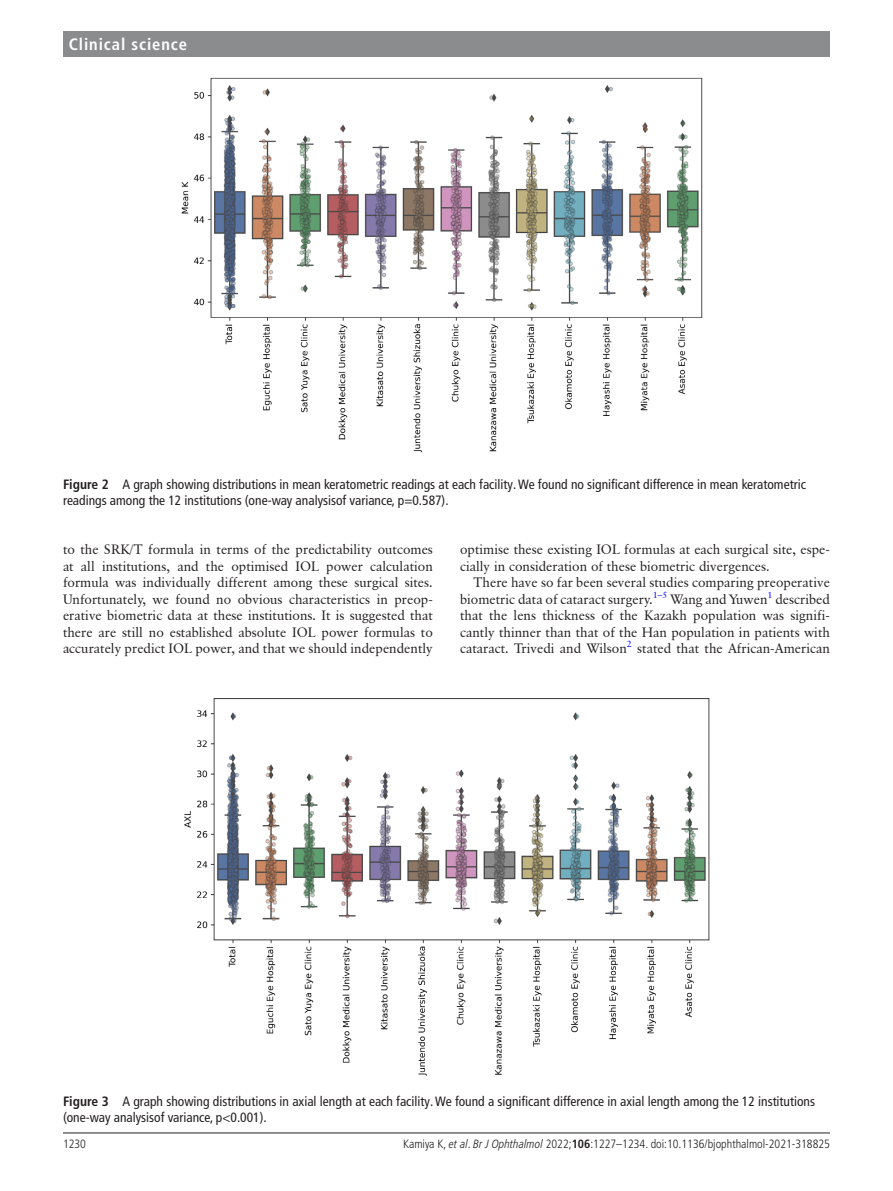
<style>
.page{position:relative;width:893px;height:1191px;background:#fff}
.page>*{position:absolute;margin:0;border:0;box-sizing:border-box;transform-origin:0 0}
.t1{font:700 condensed 16.5px "Frutiger LT Pro";letter-spacing:.055em;color:#fff}
.t2{font:13.5px/16.5px "Classical Garamond BT";color:#231f20;text-align:justify}
.t3{font:condensed 13.5px/16.5px "Frutiger LT Pro";color:#231f20}
.t4{font:300 condensed 12px "Frutiger LT Pro";color:#231f20}
.t5{font:9px "Classical Garamond BT";color:#00f}
.s1{font-weight:700}
.s2{font-style:italic}
</style>
<div class="page">
<hr style="left:63px;top:1132px;width:767px;height:1px;background:#231f20">
<div style="left:63px;top:31px;width:767px;height:25px;background:#8a8c8e"></div>
<img style="left:181px;top:77px;width:522px;height:376px">
<img style="left:184px;top:698px;width:526px;height:378px">
<p class="t1" style="left:69px;top:34px;width:120px">Clinical science</p>
<p class="t3" style="left:63px;top:476px;width:744px"><span class="s1">Figure 2</span> A graph showing distributions in mean keratometric readings at each facility. We found no significant difference in mean keratometric readings among the 12 institutions (one-way analysisof variance, p=0.587).</p>
<p class="t2" style="left:63px;top:541px;width:371px">to the SRK/T formula in terms of the predictability outcomes at all institutions, and the optimised IOL power calculation formula was individually different among these surgical sites.<br>Unfortunately, we found no obvious characteristics in preop&shy;erative biometric data at these institutions. It is suggested that there are still no established absolute IOL power formulas to accurately predict IOL power, and that we should independently</p>
<p class="t2" style="left:460px;top:541px;width:371px">optimise these existing IOL formulas at each surgical site, espe&shy;cially in consideration of these biometric divergences.</p>
<p class="t2" style="left:460px;top:574px;width:371px;text-indent:14px">There have so far been several studies comparing preoperative biometric data of cataract surgery.<sup>1–5</sup> Wang and Yuwen</p>
<p class="t5" style="left:767px;top:589px;width:6px">1</p>
<p class="t2" style="left:460px;top:590px;width:371px;text-indent:315px">described that the lens thickness of the Kazakh population was signifi&shy;cantly thinner than that of the Han population in patients with cataract. Trivedi and Wilson<sup>2</sup> stated that the African-American</p>
<p class="t3" style="left:63px;top:1092px;width:754px"><span class="s1">Figure 3</span> A graph showing distributions in axial length at each facility. We found a significant difference in axial length among the 12 institutions (one-way analysisof variance, p&lt;0.001).</p>
<p class="t4" style="left:63px;top:1136px;width:25px">1230</p>
<p class="t4" style="left:403px;top:1136px;width:428px">Kamiya K, <span class="s2">et al</span>. <span class="s2">Br J Ophthalmol</span> 2022;<span class="s1">106</span>:1227–1234. doi:10.1136/bjophthalmol-2021-318825</p>
</div>
